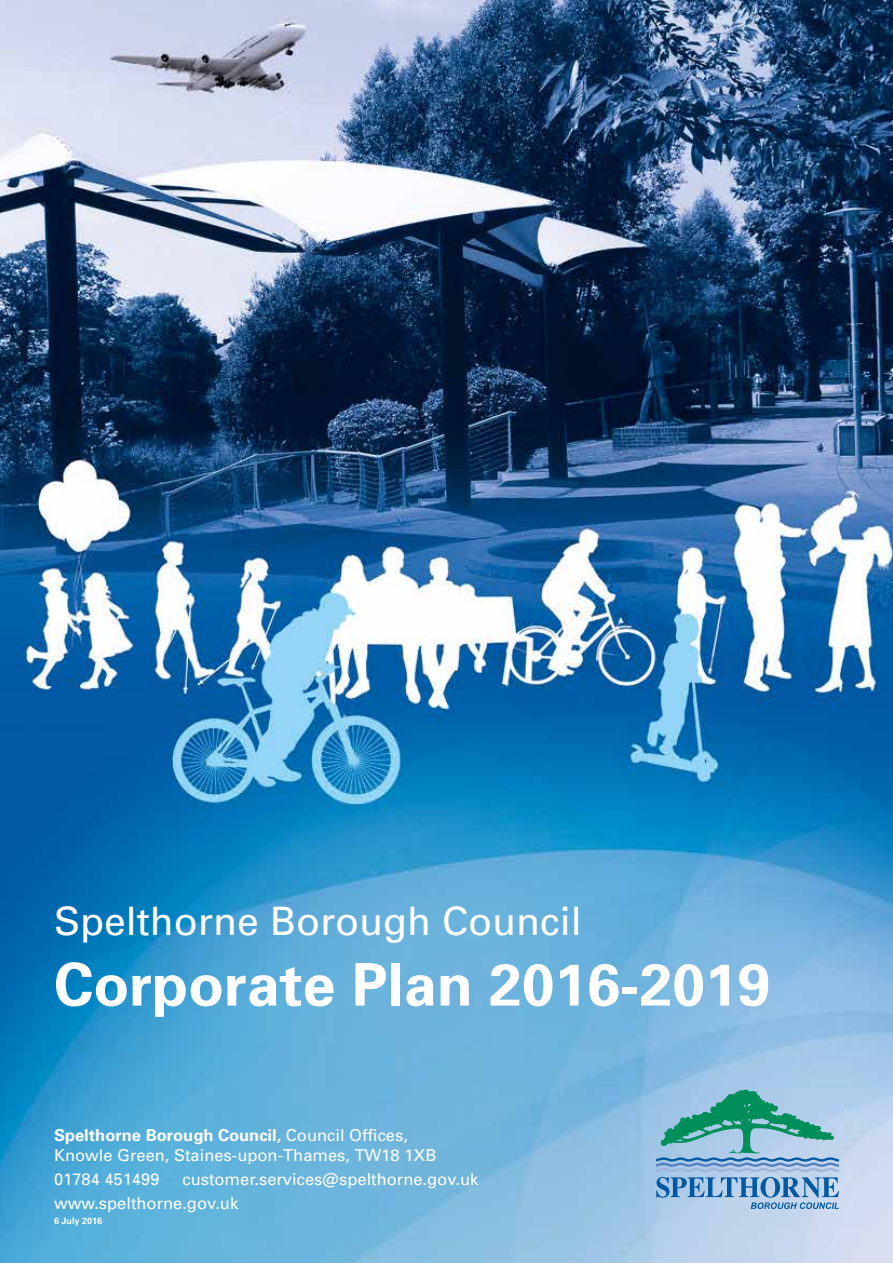
<style>
.page{position:relative;width:893px;height:1263px;background:#fff}
.page>*{position:absolute;margin:0;border:0;box-sizing:border-box;transform-origin:0 0}
.t1{font:700 58.8px "Univers";color:#fff}
.t2{font:39.3px "Univers";color:#fff}
.t3{font:16.5px/19.8px "Univers";color:#fff}
.t4{font:700 9px "Univers";color:#fff}
.s1{font-weight:700}
</style>
<div class="page">
<img style="left:0;top:0;width:893px;height:1263px">
<svg style="left:656px;top:1089px;width:183px;height:120px"></svg>
<h2 class="t2" style="left:54px;top:896px;width:529px">Spelthorne Borough Council</h2>
<h1 class="t1" style="left:54px;top:947px;width:718px">Corporate Plan 2016-2019</h1>
<p class="t3" style="left:54px;top:1125px;width:384px"><span class="s1">Spelthorne Borough Council,</span> Council Offices,<br>Knowle Green, Staines-upon-Thames, TW18 1XB</p>
<p class="t3" style="left:54px;top:1169px;width:107px">01784 451499</p>
<p class="t3" style="left:54px;top:1167px;width:426px;line-height:24px;text-indent:128px">customer.services@spelthorne.gov.uk www.spelthorne.gov.uk</p>
<p class="t4" style="left:54px;top:1215px;width:50px">6 July 2016</p>
</div>
